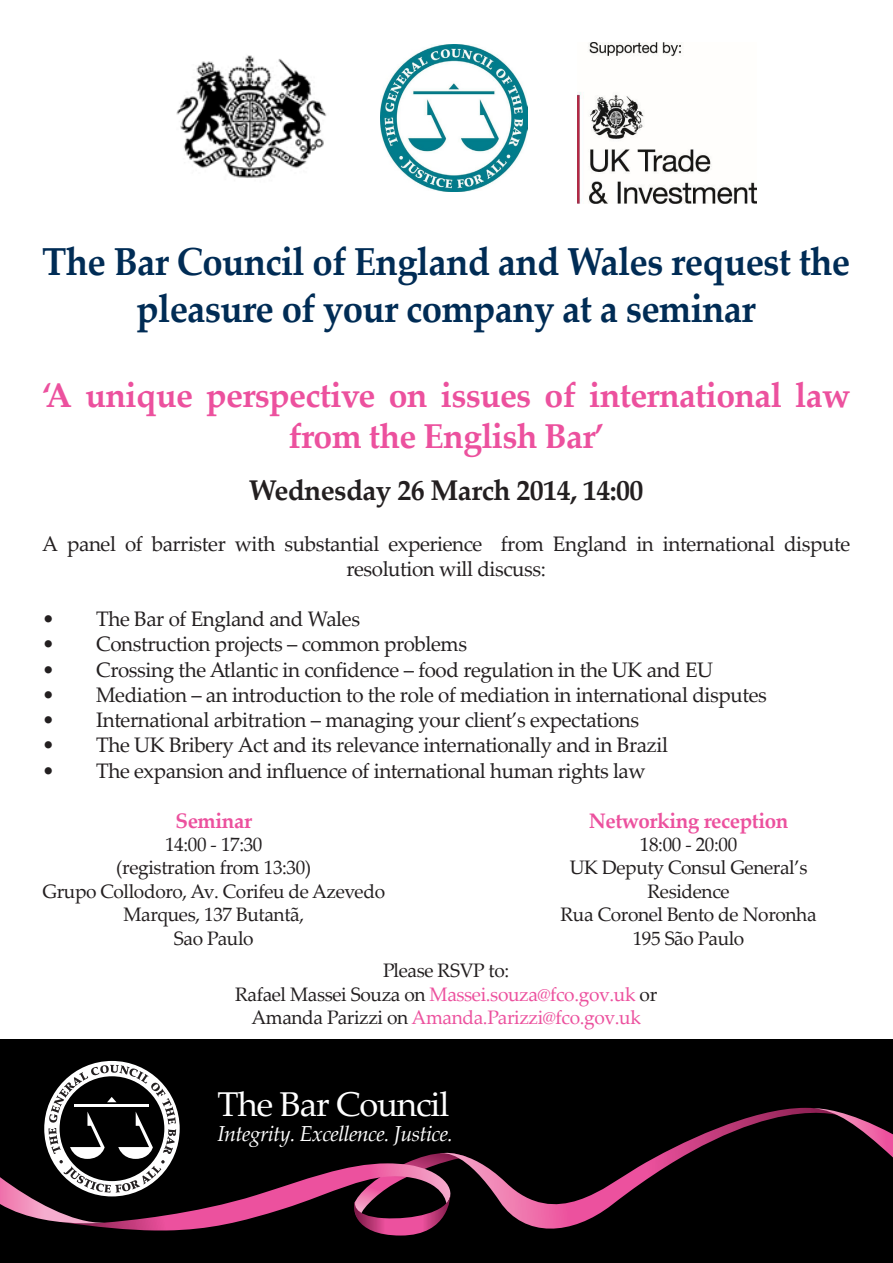
<style>
.page{position:relative;width:893px;height:1263px;background:#fff}
.page>*{position:absolute;margin:0;border:0;box-sizing:border-box;transform-origin:0 0}
.t1{font:700 39px/46.8px "Palatino Linotype";letter-spacing:-.02em;color:#002c55;text-align:center;scale:.94 1}
.t2{font:700 34.5px/41.4px "Palatino Linotype";letter-spacing:-.02em;color:#ec519e;text-align:center}
.t3{font:34.5px "Palatino Linotype";letter-spacing:-.03em;color:#fff}
.t4{font:700 28.5px "Palatino Linotype";letter-spacing:-.02em;color:#231f20}
.t5{font:italic 21.75px "Palatino Linotype";letter-spacing:-.03em;color:#fff}
.t6{font:21px/25.2px "Palatino Linotype";letter-spacing:-.02em;color:#231f20;text-align:center}
.t7{font:700 21px "Palatino Linotype";letter-spacing:-.02em;color:#ec519e}
.t8{font:19.5px/23.4px "Palatino Linotype";letter-spacing:-.02em;color:#231f20;text-align:center}
.t9{font:19.5px "Palatino Linotype";letter-spacing:-.02em;color:#ec519e}
.s1{color:#231f20}
</style>
<div class="page">
<div style="left:0;top:1040px;width:893px;height:223px;background:#000"></div>
<svg style="left:467px;top:1107px;width:347px;height:122px"></svg>
<svg style="left:814px;top:1108px;width:79px;height:49px"></svg>
<svg style="left:0;top:1061px;width:467px;height:174px"></svg>
<img style="left:176px;top:55px;width:151px;height:123px">
<img style="left:577px;top:43px;width:180px;height:161px">
<img style="left:380px;top:44px;width:148px;height:148px">
<p class="t1" style="left:42px;top:237px;width:861px">The Bar Council of England and Wales request the pleasure of your company at a seminar</p>
<p class="t2" style="left:42px;top:373px;width:809px">‘A unique perspective on issues of international law from the English Bar’</p>
<p class="t4" style="left:249px;top:470px;width:396px">Wednesday 26 March 2014, 14:00</p>
<p class="t6" style="left:42px;top:530px;width:809px">A panel of barrister with substantial experience from England in international dispute resolution will discuss:</p>
<p class="t6" style="left:42px;top:606px;width:319px">• The Bar of England and Wales</p>
<p class="t6" style="left:42px;top:631px;width:426px">• Construction projects – common problems</p>
<p class="t6" style="left:42px;top:656px;width:673px">• Crossing the Atlantic in confidence – food regulation in the UK and EU</p>
<p class="t6" style="left:42px;top:681px;width:726px">• Mediation – an introduction to the role of mediation in international disputes</p>
<p class="t6" style="left:42px;top:706px;width:598px">• International arbitration – managing your client’s expectations</p>
<p class="t6" style="left:42px;top:732px;width:627px">• The UK Bribery Act and its relevance internationally and in Brazil</p>
<p class="t6" style="left:42px;top:757px;width:605px">• The expansion and influence of international human rights law</p>
<p class="t7" style="left:176px;top:805px;width:78px">Seminar</p>
<p class="t8" style="left:165px;top:832px;width:99px">14:00 - 17:30</p>
<p class="t8" style="left:116px;top:855px;width:196px">(registration from 13:30)</p>
<p class="t8" style="left:43px;top:879px;width:344px">Grupo Collodoro, Av. Corifeu de Azevedo<br>Marques, 137 Butantã,</p>
<p class="t8" style="left:174px;top:925px;width:81px">Sao Paulo</p>
<p class="t7" style="left:589px;top:805px;width:201px">Networking reception</p>
<p class="t8" style="left:640px;top:832px;width:99px">18:00 - 20:00</p>
<p class="t8" style="left:570px;top:855px;width:239px">UK Deputy Consul General’s</p>
<p class="t8" style="left:647px;top:879px;width:84px">Residence</p>
<p class="t8" style="left:561px;top:902px;width:257px">Rua Coronel Bento de Noronha</p>
<p class="t8" style="left:633px;top:925px;width:113px">195 São Paulo</p>
<p class="t8" style="left:383px;top:958px;width:128px">Please RSVP to:</p>
<p class="t9" style="left:235px;top:980px;width:424px"><span class="s1">Rafael Massei Souza on</span> Massei.souza@fco.gov.uk <span class="s1">or</span></p>
<p class="t9" style="left:251px;top:1004px;width:391px"><span class="s1">Amanda Parizzi on</span> Amanda.Parizzi@fco.gov.uk</p>
<p class="t3" style="left:218px;top:1080px;width:233px">The Bar Council</p>
<p class="t5" style="left:218px;top:1118px;width:237px">Integrity. Excellence. Justice.</p>
</div>
